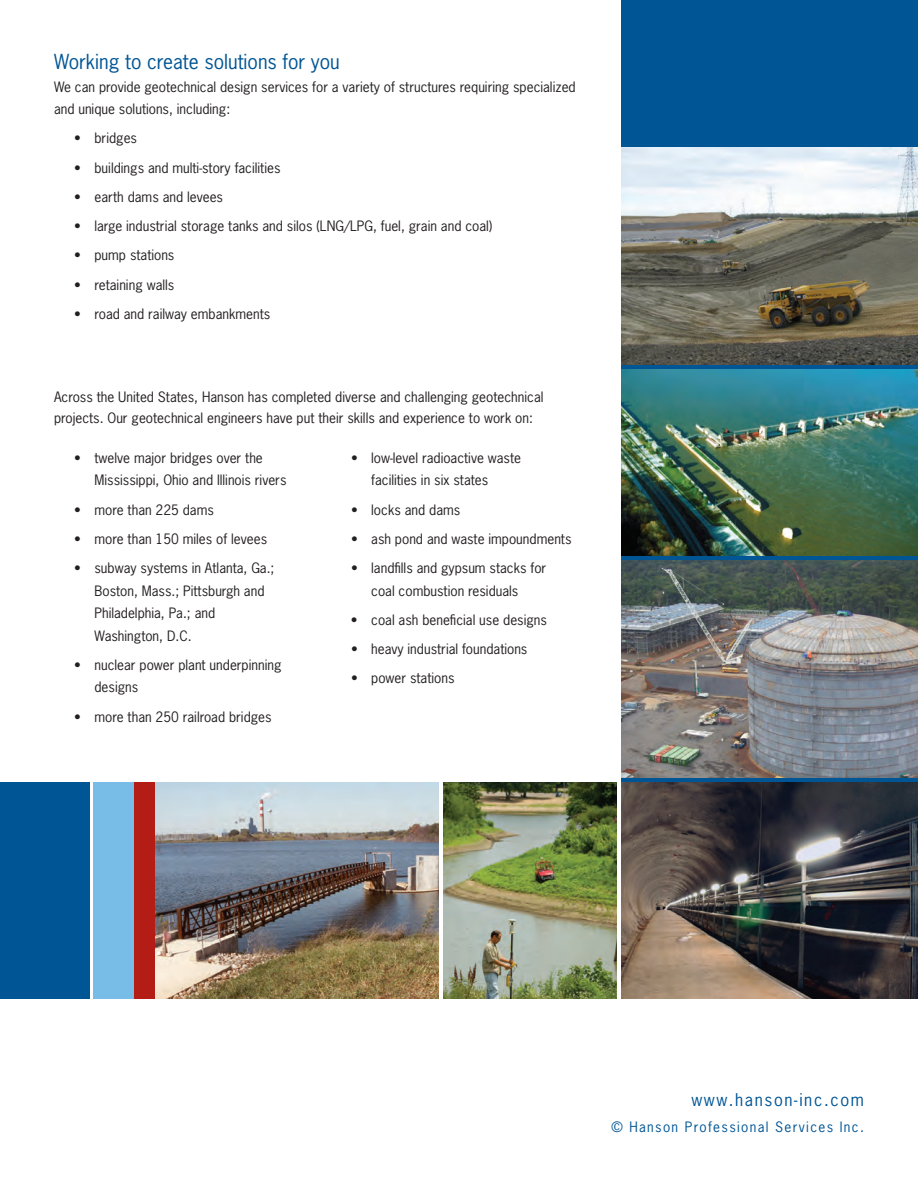
<style>
.page{position:relative;width:918px;height:1188px;background:#fff}
.page>*{position:absolute;margin:0;border:0;box-sizing:border-box;transform-origin:0 0}
.t1{font:19.5px "News Gothic Std";color:#005595}
.t2{font:16.5px "News Gothic Std";letter-spacing:.1em;color:#005595}
.t3{font:13.5px/22.5px "News Gothic Std";color:#231f20}
.t4{font:13.5px "News Gothic Std";letter-spacing:.1em;color:#005595}
</style>
<div class="page">
<div style="left:621px;top:0;width:297px;height:998px;background:#005595"></div>
<div style="left:0;top:782px;width:90px;height:217px;background:#005595"></div>
<div style="left:93px;top:782px;width:42px;height:217px;background:#78bde8"></div>
<div style="left:134px;top:782px;width:21px;height:217px;background:#b41d15"></div>
<img style="left:621px;top:782px;width:297px;height:217px">
<img style="left:621px;top:560px;width:297px;height:217px">
<img style="left:621px;top:148px;width:297px;height:216px">
<img style="left:621px;top:369px;width:297px;height:186px">
<img style="left:155px;top:782px;width:283px;height:216px">
<img style="left:443px;top:782px;width:173px;height:216px">
<h1 class="t1" style="left:54px;top:49px;width:287px">Working to create solutions for you</h1>
<p class="t3" style="left:54px;top:75px;width:523px">We can provide geotechnical design services for a variety of structures requiring specialized and unique solutions, including:</p>
<p class="t3" style="left:74px;top:127px;width:64px">• bridges</p>
<p class="t3" style="left:74px;top:156px;width:208px">• buildings and multi-story facilities</p>
<p class="t3" style="left:74px;top:185px;width:150px">• earth dams and levees</p>
<p class="t3" style="left:74px;top:215px;width:420px">• large industrial storage tanks and silos (LNG/LPG, fuel, grain and coal)</p>
<p class="t3" style="left:74px;top:244px;width:102px">• pump stations</p>
<p class="t3" style="left:74px;top:273px;width:102px">• retaining walls</p>
<p class="t3" style="left:74px;top:303px;width:198px">• road and railway embankments</p>
<p class="t3" style="left:54px;top:386px;width:491px;line-height:21px">Across the United States, Hanson has completed diverse and challenging geotechnical projects. Our geotechnical engineers have put their skills and experience to work on:</p>
<p class="t3" style="left:94px;top:446px;width:194px;text-indent:-20px">• twelve major bridges over the<br>Mississippi, Ohio and Illinois rivers</p>
<p class="t3" style="left:74px;top:498px;width:141px">• more than 225 dams</p>
<p class="t3" style="left:74px;top:527px;width:194px">• more than 150 miles of levees</p>
<p class="t3" style="left:95px;top:557px;width:181px;text-indent:-20px">• subway systems in Atlanta, Ga.;<br>Boston, Mass.; Pittsburgh and<br>Philadelphia, Pa.; and<br>Washington, D.C.</p>
<p class="t3" style="left:94px;top:653px;width:189px;text-indent:-20px">• nuclear power plant underpinning designs</p>
<p class="t3" style="left:74px;top:705px;width:199px">• more than 250 railroad bridges</p>
<p class="t3" style="left:371px;top:446px;width:151px;text-indent:-20px">• low-level radioactive waste facilities in six states</p>
<p class="t3" style="left:351px;top:498px;width:111px">• locks and dams</p>
<p class="t3" style="left:351px;top:527px;width:222px">• ash pond and waste impoundments</p>
<p class="t3" style="left:351px;top:557px;width:197px;text-align:center">• landfills and gypsum stacks for coal combustion residuals</p>
<p class="t3" style="left:351px;top:608px;width:198px">• coal ash beneficial use designs</p>
<p class="t3" style="left:351px;top:638px;width:178px">• heavy industrial foundations</p>
<p class="t3" style="left:351px;top:667px;width:105px">• power stations</p>
<p class="t2" style="left:691px;top:1090px;width:174px">www.hanson-inc.com</p>
<p class="t4" style="left:611px;top:1118px;width:254px">© Hanson Professional Services Inc.</p>
</div>
